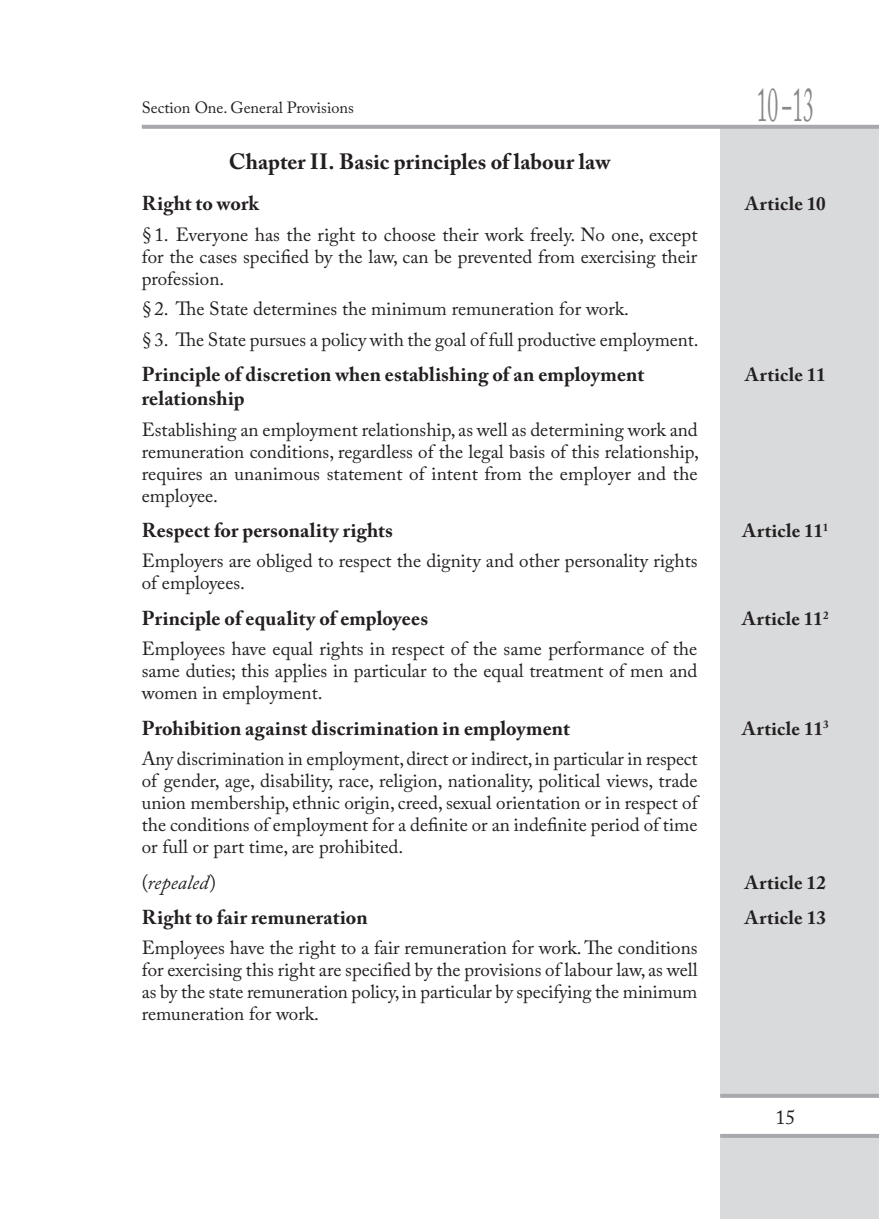
<style>
.page{position:relative;width:879px;height:1219px;background:#fff}
.page>*{position:absolute;margin:0;border:0;box-sizing:border-box;transform-origin:0 0}
.t1{font:48px "Adobe Caslon Pro";color:#87898c;scale:.45 1}
.aaa_rozdzial_ANG{font:700 22px "Adobe Caslon Pro";letter-spacing:.005em;color:#231f20}
.aaa_tytul_art_ANG{font:700 20px "Adobe Caslon Pro";letter-spacing:.005em;color:#231f20}
.aaa_tytul_art_ANG-2{font:italic 20px "Adobe Caslon Pro";letter-spacing:.005em;color:#231f20}
.t2{font:20px "Adobe Caslon Pro";color:#231f20}
.Body_text{font:19px/22px "Adobe Caslon Pro";color:#231f20;text-align:justify}
.aaa_tytul_art_ANG-3{font:700 19px "Adobe Caslon Pro";letter-spacing:.025em;color:#231f20}
.t3{font:16.2px "Adobe Caslon Pro";color:#231f20}
.s1{font-style:normal}
</style>
<div class="page">
<div style="left:720px;top:127px;width:159px;height:969px;background:#d9dadc"></div>
<hr style="left:720px;top:1094px;width:159px;height:4px;background:#a8a9ad">
<div style="left:720px;top:1134px;width:159px;height:85px;background:#d9dadc"></div>
<hr style="left:720px;top:1134px;width:159px;height:4px;background:#a8a9ad">
<svg style="left:142px;top:125px;width:737px;height:4px;background:#acacb0"></svg>
<p class="t3" style="left:142px;top:98px;width:213px">Section One. General Provisions</p>
<h1 class="t1" style="left:757px;top:76px;width:129px">10 ‒13</h1>
<p class="aaa_rozdzial_ANG" style="left:229px;top:149px;width:383px">Chapter II. Basic principles of labour law</p>
<p class="aaa_tytul_art_ANG" style="left:142px;top:192px;width:119px">Right to work</p>
<p class="aaa_tytul_art_ANG-3" style="left:745px;top:193px;width:82px">Article 10</p>
<p class="Body_text" style="left:142px;top:223px;width:557px">§1. Everyone has the right to choose their work freely. No one, except for the cases specified by the law, can be prevented from exercising their profession.</p>
<p class="Body_text" style="left:142px;top:298px;width:489px">§2. The State determines the minimum remuneration for work.</p>
<p class="Body_text" style="left:142px;top:328px;width:558px">§3. The State pursues a policy with the goal of full productive employment.</p>
<p class="aaa_tytul_art_ANG" style="left:142px;top:362px;width:504px">Principle of discretion when establishing of an employment</p>
<p class="aaa_tytul_art_ANG-3" style="left:745px;top:363px;width:82px">Article 11</p>
<p class="aaa_tytul_art_ANG" style="left:142px;top:386px;width:104px">relationship</p>
<p class="Body_text" style="left:142px;top:418px;width:558px">Establishing an employment relationship, as well as determining work and remuneration conditions, regardless of the legal basis of this relationship, requires an unanimous statement of intent from the employer and the employee.</p>
<p class="aaa_tytul_art_ANG" style="left:142px;top:518px;width:253px">Respect for personality rights</p>
<p class="aaa_tytul_art_ANG-3" style="left:742px;top:519px;width:87px">Article 11<sup>1</sup></p>
<p class="Body_text" style="left:142px;top:550px;width:557px">Employers are obliged to respect the dignity and other personality rights of employees.</p>
<p class="aaa_tytul_art_ANG" style="left:142px;top:606px;width:288px">Principle of equality of employees</p>
<p class="aaa_tytul_art_ANG-3" style="left:742px;top:607px;width:88px">Article 11<sup>2</sup></p>
<p class="Body_text" style="left:142px;top:638px;width:557px">Employees have equal rights in respect of the same performance of the same duties; this applies in particular to the equal treatment of men and women in employment.</p>
<p class="aaa_tytul_art_ANG" style="left:142px;top:716px;width:430px">Prohibition against discrimination in employment</p>
<p class="aaa_tytul_art_ANG-3" style="left:742px;top:717px;width:88px">Article 11<sup>3</sup></p>
<p class="Body_text" style="left:142px;top:748px;width:557px">Any discrimination in employment, direct or indirect, in particular in respect of gender, age, disability, race, religion, nationality, political views, trade union membership, ethnic origin, creed, sexual orientation or in respect of the conditions of employment for a definite or an indefinite period of time or full or part time, are prohibited.</p>
<p class="aaa_tytul_art_ANG-2" style="left:142px;top:870px;width:76px"><span class="s1">(</span>repealed<span class="s1">)</span></p>
<p class="aaa_tytul_art_ANG-3" style="left:744px;top:871px;width:83px">Article 12</p>
<p class="aaa_tytul_art_ANG" style="left:142px;top:905px;width:227px">Right to fair remuneration</p>
<p class="aaa_tytul_art_ANG-3" style="left:745px;top:906px;width:83px">Article 13</p>
<p class="Body_text" style="left:142px;top:937px;width:557px">Employees have the right to a fair remuneration for work. The conditions for exercising this right are specified by the provisions of labour law, as well as by the state remuneration policy, in particular by specifying the minimum remuneration for work.</p>
<p class="t2" style="left:775px;top:1105px;width:21px">15</p>
</div>
